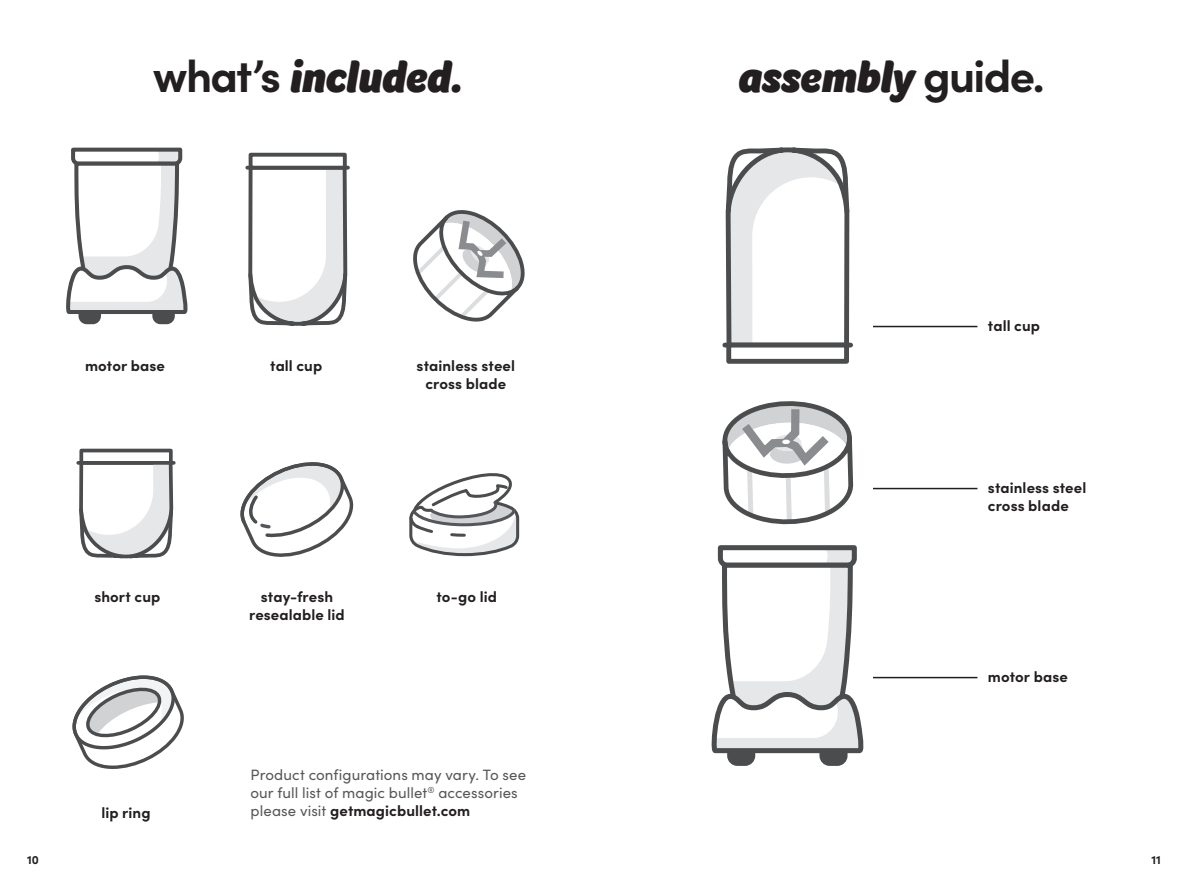
<style>
.page{position:relative;width:1188px;height:893px;background:#fff}
.page>*{position:absolute;margin:0;border:0;box-sizing:border-box;transform-origin:0 0}
.Headlines_Centered{font:italic 900 45px "Foco";letter-spacing:-.01em;color:#231f20}
.Unit_items{font:700 15px/18px "Sofia Pro";letter-spacing:.005em;color:#231f20}
.BodayCopy_10_12{font:15px/18px "Sofia Pro";letter-spacing:.005em;color:#57585a}
.t1{font:700 12px "Sofia Pro";color:#231f20}
.s1{font-family:"Sofia Pro";font-weight:700;font-style:normal}
.s2{font-weight:700;color:#231f20}
</style>
<div class="page">
<hr style="left:873px;top:326px;width:104px;height:1px;background:#231f20">
<svg style="left:66px;top:147px;width:122px;height:178px"></svg>
<svg style="left:246px;top:152px;width:103px;height:174px"></svg>
<svg style="left:247px;top:166px;width:101px;height:4px"></svg>
<div style="left:251px;top:155px;width:94px;height:13px;background:#fff"></div>
<div style="left:249px;top:153px;width:98px;height:17px;border:4px solid #4b4c4d"></div>
<svg style="left:413px;top:210px;width:112px;height:112px"></svg>
<div style="left:79px;top:449px;width:94px;height:16px;border:4px solid #4b4c4d"></div>
<svg style="left:77px;top:459px;width:98px;height:100px"></svg>
<svg style="left:78px;top:461px;width:96px;height:4px"></svg>
<svg style="left:240px;top:462px;width:114px;height:95px"></svg>
<svg style="left:409px;top:473px;width:111px;height:84px"></svg>
<svg style="left:711px;top:147px;width:187px;height:619px"></svg>
<hr style="left:873px;top:488px;width:104px;height:1px;background:#231f20">
<hr style="left:873px;top:677px;width:104px;height:1px;background:#231f20">
<svg style="left:72px;top:675px;width:112px;height:94px"></svg>
<p class="Headlines_Centered" style="left:153px;top:47px;width:310px"><span class="s1">what’s</span> included.</p>
<p class="Headlines_Centered" style="left:737px;top:47px;width:309px">assembly <span class="s1">guide.</span></p>
<p class="Unit_items" style="left:85px;top:355px;width:81px">motor base</p>
<p class="Unit_items" style="left:270px;top:355px;width:54px">tall cup</p>
<p class="Unit_items" style="left:417px;top:355px;width:100px">stainless steel</p>
<p class="Unit_items" style="left:425px;top:373px;width:82px">cross blade</p>
<p class="Unit_items" style="left:94px;top:587px;width:68px">short cup</p>
<p class="Unit_items" style="left:436px;top:587px;width:62px">to-go lid</p>
<p class="Unit_items" style="left:261px;top:587px;width:74px">stay-fresh</p>
<p class="Unit_items" style="left:249px;top:605px;width:97px">resealable lid</p>
<p class="Unit_items" style="left:101px;top:803px;width:51px">lip ring</p>
<p class="BodayCopy_10_12" style="left:251px;top:765px;width:277px">Product configurations may vary. To see our full list of magic bullet<sup>®</sup> accessories please visit <span class="s2">getmagicbullet.com</span></p>
<p class="Unit_items" style="left:988px;top:316px;width:54px">tall cup</p>
<p class="Unit_items" style="left:988px;top:478px;width:100px">stainless steel cross blade</p>
<p class="Unit_items" style="left:988px;top:667px;width:81px">motor base</p>
<p class="t1" style="left:27px;top:850px;width:14px">10</p>
<p class="t1" style="left:1151px;top:850px;width:11px">11</p>
</div>
